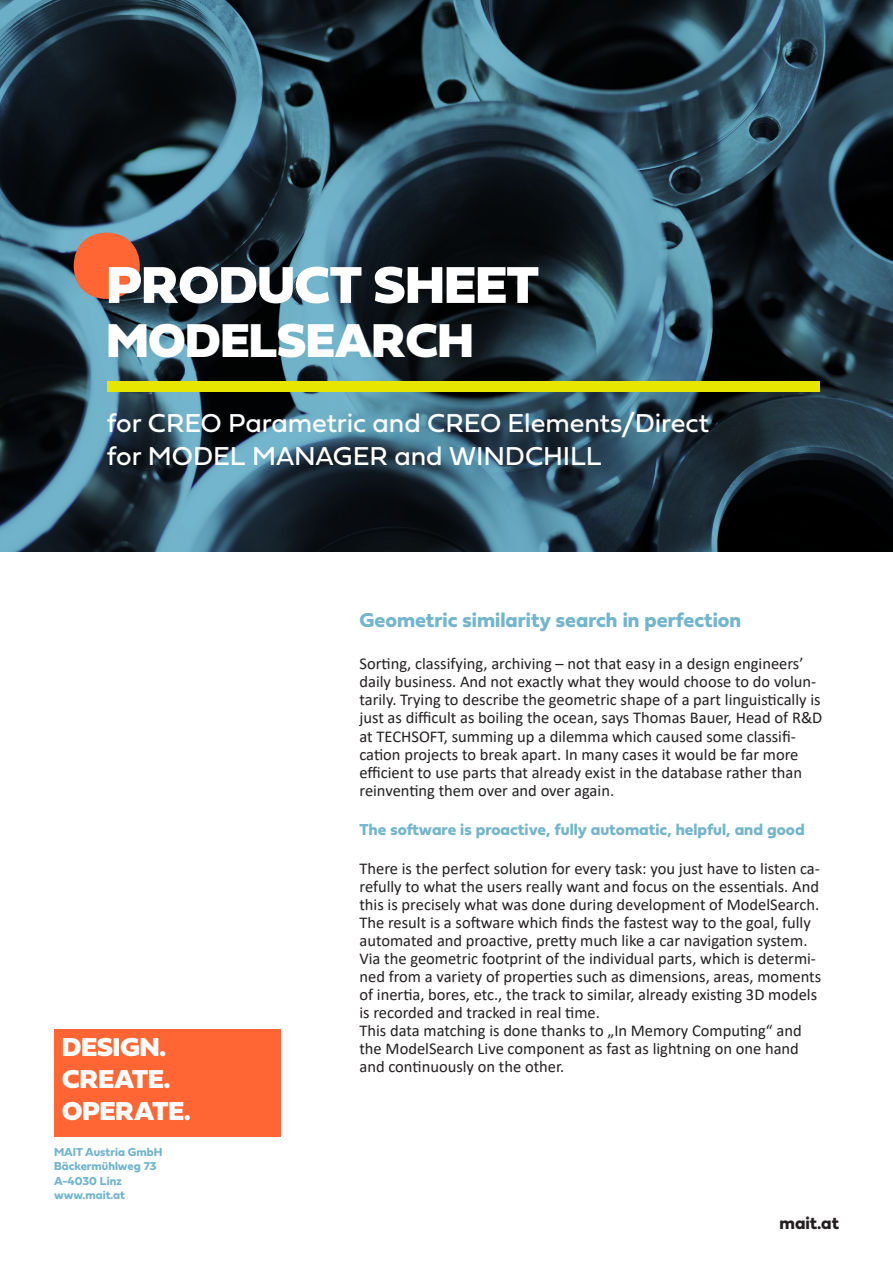
<style>
.page{position:relative;width:893px;height:1263px;background:#fff}
.page>*{position:absolute;margin:0;border:0;box-sizing:border-box;transform-origin:0 0}
.t1{font:54px "Fieldwork Geo Black";color:#fff}
.t2{font:49.5px "Fieldwork Geo Black";color:#fff}
.t3{font:27px/32.4px "Fieldwork Geo Regular";letter-spacing:-.005em;color:#fff}
.t4{font:27px/32.4px "Fieldwork Geo Black";color:#fff}
.t5{font:21px "Fieldwork Geo Bold";color:#72b5cc}
.t6{font:18px "Fieldwork Geo Bold";color:#231f20}
.t7{font:16.5px/18px "Calibri";color:#231f20}
.t8{font:16.5px "Fieldwork Geo Bold";color:#72b5cc}
.t9{font:12px/14.4px "Fieldwork Geo Bold";color:#72b5cc}
</style>
<div class="page">
<svg style="left:0;top:0;width:893px;height:552px;background:#273f4b"></svg>
<div style="left:54px;top:1029px;width:227px;height:107px;background:#f63"></div>
<div style="left:107px;top:381px;width:712px;height:10px;background:#e7e600"></div>
<div style="left:74px;top:233px;width:66px;height:66px;background:#f63;border-radius:50%"></div>
<h1 class="t1" style="left:107px;top:236px;width:433px">PRODUCT SHEET</h1>
<h2 class="t2" style="left:107px;top:296px;width:368px">MODELSEARCH</h2>
<h3 class="t3" style="left:107px;top:406px;width:604px">for CREO Parametric and CREO Elements/Direct for MODEL MANAGER and WINDCHILL</h3>
<h3 class="t4" style="left:62px;top:1028px;width:130px">DESIGN.<br>CREATE.<br>OPERATE.</h3>
<p class="t9" style="left:54px;top:1144px;width:110px">MAIT Austria GmbH<br>Bäckermühlweg 73<br>A-4030 Linz www.mait.at</p>
<p class="t5" style="left:359px;top:604px;width:383px">Geometric similarity search in perfection</p>
<p class="t7" style="left:359px;top:655px;width:464px">Sorting, classifying, archiving – not that easy in a design engineers’ daily business. And not exactly what they would choose to do volun&shy;tarily. Trying to describe the geometric shape of a part linguistically is just as difficult as boiling the ocean, says Thomas Bauer, Head of R&amp;D at TECHSOFT, summing up a dilemma which caused some classifi&shy;cation projects to break apart. In many cases it would be far more efficient to use parts that already exist in the database rather than reinventing them over and over again.</p>
<p class="t8" style="left:359px;top:816px;width:447px">The software is proactive, fully automatic, helpful, and good</p>
<p class="t7" style="left:359px;top:859px;width:463px">There is the perfect solution for every task: you just have to listen ca&shy;refully to what the users really want and focus on the essentials. And this is precisely what was done during development of ModelSearch.<br>The result is a software which finds the fastest way to the goal, fully automated and proactive, pretty much like a car navigation system.<br>Via the geometric footprint of the individual parts, which is determi&shy;ned from a variety of properties such as dimensions, areas, moments of inertia, bores, etc., the track to similar, already existing 3D models is recorded and tracked in real time.<br>This data matching is done thanks to „In Memory Computing“ and the ModelSearch Live component as fast as lightning on one hand and continuously on the other.</p>
<p class="t6" style="left:779px;top:1208px;width:61px">mait.at</p>
</div>
